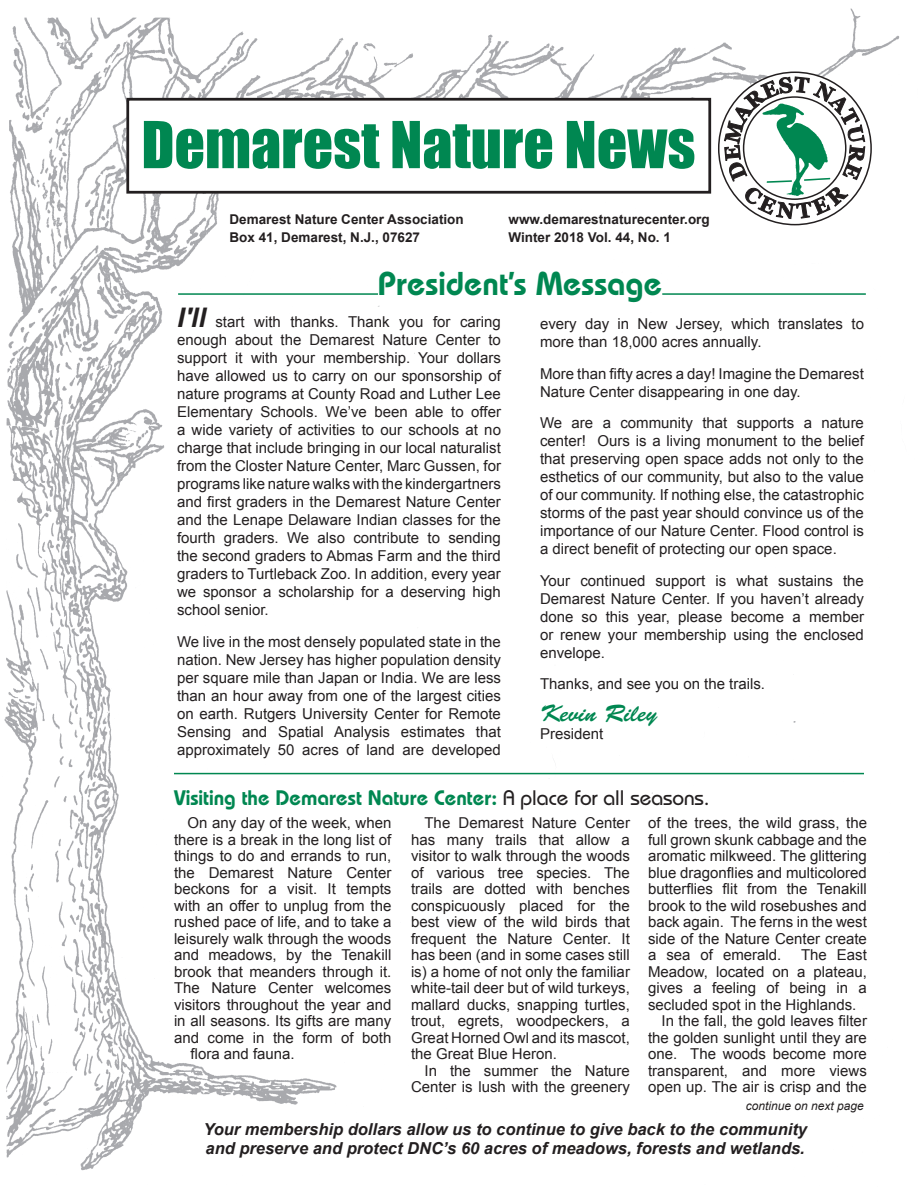
<style>
.page{position:relative;width:918px;height:1188px;background:#fff}
.page>*{position:absolute;margin:0;border:0;box-sizing:border-box;transform-origin:0 0}
.t1{font:600 33px "Bauhaus";color:#008751}
.t2{font:24px "Brush Script Std";color:#008751}
.t3{font:600 21px "Bauhaus";color:#008751}
.t4{font:italic 700 16.5px/19.5px "Arial";color:#231f20}
.t5{font:15px/18px "Arial";color:#231f20;text-align:justify}
.t6{font:700 13.5px "Arial";color:#231f20}
.t7{font:italic 12px "Arial";color:#231f20}
.s1{font-weight:700;font-style:italic;font-size:27px}
.s2{font-weight:500;color:#231f20}
</style>
<div class="page">
<img style="left:4px;top:8px;width:896px;height:1163px">
<div style="left:681px;top:112px;width:67px;height:124px;background:#fff"></div>
<div style="left:286px;top:182px;width:168px;height:96px;background:#fff"></div>
<div style="left:126px;top:98px;width:585px;height:96px;background:#fff;border:3px solid #231f20"></div>
<svg style="left:144px;top:121px;width:235px;height:48px"></svg>
<svg style="left:392px;top:121px;width:160px;height:48px"></svg>
<svg style="left:567px;top:121px;width:127px;height:48px"></svg>
<svg style="left:717px;top:71px;width:156px;height:155px"></svg>
<hr style="left:178px;top:293px;width:200px;height:2px;background:#008751">
<hr style="left:662px;top:293px;width:204px;height:2px;background:#008751">
<hr style="left:174px;top:773px;width:690px;height:1px;background:#008751">
<p class="t6" style="left:230px;top:212px;width:236px">Demarest Nature Center Association</p>
<p class="t6" style="left:509px;top:212px;width:203px">www.demarestnaturecenter.org</p>
<p class="t6" style="left:230px;top:230px;width:192px">Box 41, Demarest, N.J., 07627</p>
<p class="t6" style="left:509px;top:230px;width:164px">Winter 2018 Vol. 44, No. 1</p>
<h1 class="t1" style="left:378px;top:263px;width:286px">President’s Message</h1>
<p class="t5" style="left:177px;top:313px;width:326px"><span class="s1">I'll</span> start with thanks. Thank you for caring enough about the Demarest Nature Center to support it with your membership. Your dollars have allowed us to carry on our sponsorship of nature programs at County Road and Luther Lee Elementary Schools. We’ve been able to offer a wide variety of activities to our schools at no charge that include bringing in our local naturalist from the Closter Nature Center, Marc Gussen, for programs like nature walks with the kindergartners and first graders in the Demarest Nature Center and the Lenape Delaware Indian classes for the fourth graders. We also contribute to sending the second graders to Abmas Farm and the third graders to Turtleback Zoo. In addition, every year we sponsor a scholarship for a deserving high school senior.</p>
<p class="t5" style="left:177px;top:632px;width:326px">We live in the most densely populated state in the nation. New Jersey has higher population density per square mile than Japan or India. We are less than an hour away from one of the largest cities on earth. Rutgers University Center for Remote Sensing and Spatial Analysis estimates that approximately 50 acres of land are developed</p>
<p class="t5" style="left:540px;top:315px;width:326px">every day in New Jersey, which translates to more than 18,000 acres annually.</p>
<p class="t5" style="left:540px;top:365px;width:325px">More than fifty acres a day! Imagine the Demarest<br>Nature Center disappearing in one day.</p>
<p class="t5" style="left:540px;top:414px;width:325px">We are a community that supports a nature center! Ours is a living monument to the belief that preserving open space adds not only to the esthetics of our community, but also to the value of our community. If nothing else, the catastrophic storms of the past year should convince us of the importance of our Nature Center. Flood control is a direct benefit of protecting our open space.</p>
<p class="t5" style="left:540px;top:572px;width:326px">Your continued support is what sustains the Demarest Nature Center. If you haven’t already done so this year, please become a member or renew your membership using the enclosed envelope.</p>
<p class="t5" style="left:540px;top:675px;width:227px">Thanks, and see you on the trails.</p>
<h2 class="t2" style="left:540px;top:700px;width:119px">Kevin Riley</h2>
<p class="t5" style="left:540px;top:725px;width:65px">President</p>
<h3 class="t3" style="left:174px;top:785px;width:537px">Visiting the Demarest Nature Center: <span class="s2">A place for all seasons.</span></h3>
<p class="t5" style="left:188px;top:814px;width:205px">On any day of the week, when</p>
<p class="t5" style="left:174px;top:830px;width:219px">there is a break in the long list of</p>
<p class="t5" style="left:174px;top:847px;width:219px">things to do and errands to run,</p>
<p class="t5" style="left:174px;top:863px;width:219px">the Demarest Nature Center</p>
<p class="t5" style="left:174px;top:880px;width:219px">beckons for a visit. It tempts</p>
<p class="t5" style="left:174px;top:896px;width:219px">with an offer to unplug from the</p>
<p class="t5" style="left:174px;top:913px;width:219px">rushed pace of life, and to take a</p>
<p class="t5" style="left:174px;top:929px;width:219px">leisurely walk through the woods</p>
<p class="t5" style="left:174px;top:946px;width:219px">and meadows, by the Tenakill</p>
<p class="t5" style="left:174px;top:962px;width:219px">brook that meanders through it.</p>
<p class="t5" style="left:174px;top:979px;width:219px">The Nature Center welcomes</p>
<p class="t5" style="left:174px;top:995px;width:219px">visitors throughout the year and</p>
<p class="t5" style="left:174px;top:1012px;width:219px">in all seasons. Its gifts are many</p>
<p class="t5" style="left:174px;top:1028px;width:219px">and come in the form of both</p>
<p class="t5" style="left:190px;top:1045px;width:106px">flora and fauna.</p>
<p class="t5" style="left:411px;top:815px;width:221px;line-height:16.5px;text-indent:14px">The Demarest Nature Center has many trails that allow a visitor to walk through the woods of various tree species. The trails are dotted with benches conspicuously placed for the best view of the wild birds that frequent the Nature Center. It has been (and in some cases still is) a home of not only the familiar white-tail deer but of wild turkeys, mallard ducks, snapping turtles, trout, egrets, woodpeckers, a Great Horned Owl and its mascot, the Great Blue Heron.</p>
<p class="t5" style="left:411px;top:1062px;width:220px;line-height:16.5px;text-align:right">In the summer the Nature<br>Center is lush with the greenery</p>
<p class="t5" style="left:648px;top:815px;width:221px;line-height:16.5px">of the trees, the wild grass, the full grown skunk cabbage and the aromatic milkweed. The glittering blue dragonflies and multicolored butterflies flit from the Tenakill brook to the wild rosebushes and back again. The ferns in the west side of the Nature Center create a sea of emerald.</p>
<p class="t5" style="left:801px;top:946px;width:67px">The East</p>
<p class="t5" style="left:648px;top:962px;width:220px">Meadow, located on a plateau,</p>
<p class="t5" style="left:648px;top:979px;width:220px">gives a feeling of being in a</p>
<p class="t5" style="left:648px;top:995px;width:210px">secluded spot in the Highlands.</p>
<p class="t5" style="left:662px;top:1012px;width:207px">In the fall, the gold leaves filter</p>
<p class="t5" style="left:648px;top:1028px;width:220px">the golden sunlight until they are</p>
<p class="t5" style="left:648px;top:1045px;width:221px">one. The woods become more</p>
<p class="t5" style="left:648px;top:1061px;width:220px">transparent, and more views</p>
<p class="t5" style="left:648px;top:1078px;width:220px">open up. The air is crisp and the</p>
<p class="t7" style="left:746px;top:1099px;width:120px">continue on next page</p>
<p class="t4" style="left:203px;top:1119px;width:605px">Your membership dollars allow us to continue to give back to the community and preserve and protect DNC’s 60 acres of meadows, forests and wetlands.</p>
</div>
